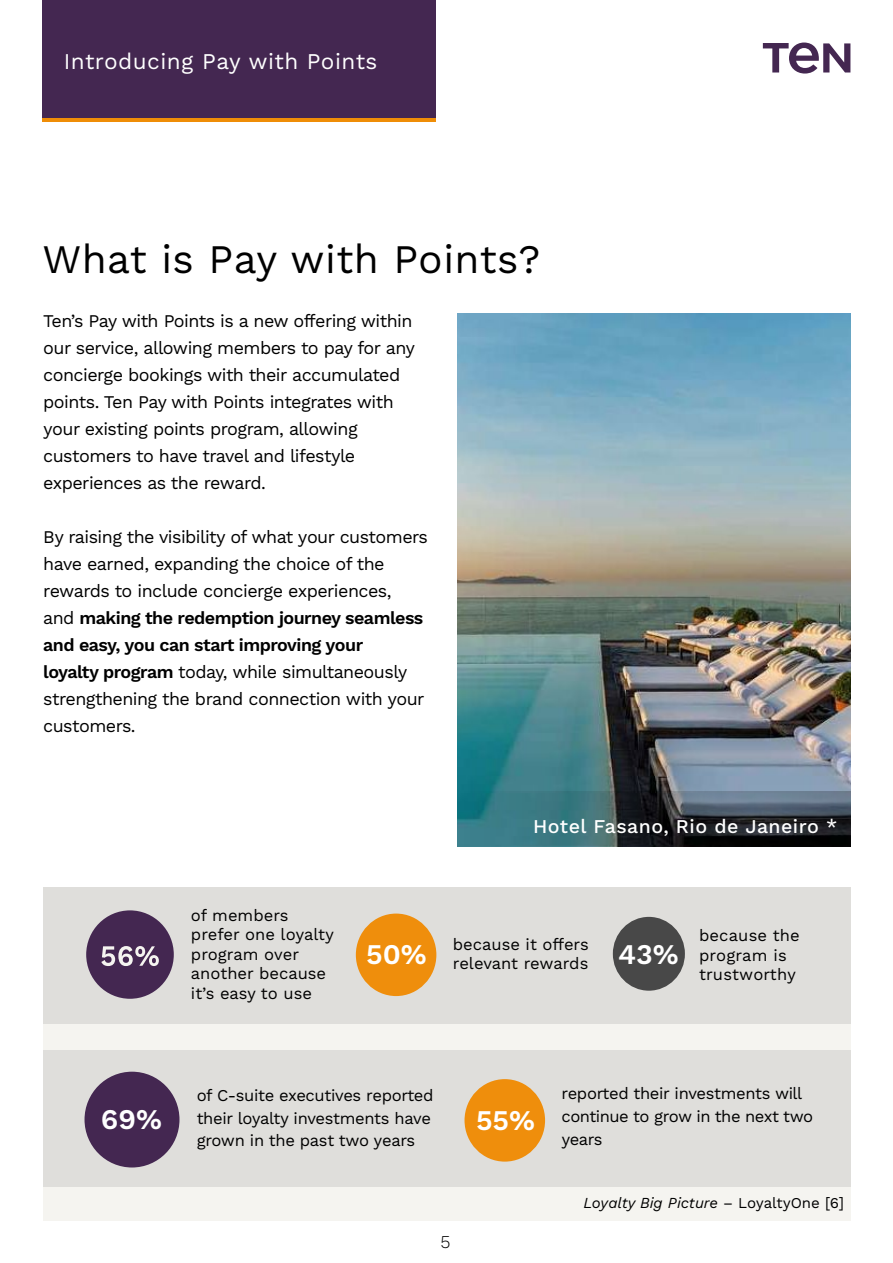
<style>
.page{position:relative;width:893px;height:1263px;background:#fff}
.page>*{position:absolute;margin:0;border:0;box-sizing:border-box;transform-origin:0 0}
.t1{font:40.5px "Work Sans";letter-spacing:.01em;color:#000}
.t2{font:600 28.5px "Work Sans";color:#fff}
.t3{font:22.5px "Work Sans";letter-spacing:.02em;color:#fff}
.t4{font:500 19.5px "Work Sans";letter-spacing:.025em;color:#fff}
.t5{font:300 18px "Work Sans";color:#000}
.t6{font:17.85px/27px "Work Sans";letter-spacing:-.03em;color:#000}
.t7{font:16.5px/22.5px "Work Sans";letter-spacing:-.02em;color:#000}
.t8{font:16.5px/19.5px "Work Sans";color:#000}
.t9{font:16.5px/19.5px "Work Sans";letter-spacing:.01em;color:#000}
.t10{font:italic 15px "Work Sans";color:#000}
.s1{font-weight:600}
.s2{font-style:normal}
</style>
<div class="page">
<svg style="left:763px;top:43px;width:87px;height:31px"></svg>
<div style="left:43px;top:887px;width:807px;height:334px;background:#f5f4f0"></div>
<div style="left:43px;top:887px;width:807px;height:136px;background:#dfdedb"></div>
<div style="left:43px;top:1050px;width:807px;height:136px;background:#dfdedb"></div>
<div style="left:43px;top:0;width:393px;height:122px;background:#442751"></div>
<hr style="left:43px;top:119px;width:393px;height:3px;background:#ef8d07">
<img style="left:457px;top:314px;width:393px;height:477px">
<div style="left:86px;top:910px;width:88px;height:89px;background:#442751;border-radius:50%"></div>
<svg style="left:101px;top:946px;width:58px;height:20px"></svg>
<div style="left:356px;top:913px;width:80px;height:83px;background:#ef8e0c;border-radius:50%"></div>
<div style="left:613px;top:917px;width:72px;height:74px;background:#484848;border-radius:50%"></div>
<div style="left:85px;top:1072px;width:94px;height:95px;background:#442751;border-radius:50%"></div>
<div style="left:464px;top:1079px;width:81px;height:82px;background:#ef8e0c;border-radius:50%"></div>
<svg style="left:457px;top:791px;width:393px;height:55px;background:#335058"></svg>
<p class="t3" style="left:64px;top:49px;width:315px">Introducing Pay with Points</p>
<h1 class="t1" style="left:43px;top:235px;width:499px">What is Pay with Points?</h1>
<p class="t6" style="left:43px;top:308px;width:373px">Ten’s Pay with Points is a new offering within our service, allowing members to pay for any concierge bookings with their accumulated points. Ten Pay with Points integrates with your existing points program, allowing customers to have travel and lifestyle experiences as the reward.</p>
<p class="t6" style="left:43px;top:524px;width:386px">By raising the visibility of what your customers have earned, expanding the choice of the rewards to include concierge experiences,<br>and <span class="s1">making the redemption journey seamless and easy, you can start improving your<br>loyalty program</span> today, while simultaneously strengthening the brand connection with your customers.</p>
<p class="t8" style="left:191px;top:906px;width:144px">of members prefer one loyalty program over another because it’s easy to use</p>
<p class="t4" style="left:533px;top:815px;width:306px">Hotel Fasano, Rio de Janeiro *</p>
<p class="t8" style="left:453px;top:935px;width:137px">because it offers relevant rewards</p>
<p class="t9" style="left:699px;top:927px;width:102px">because the program is trustworthy</p>
<h2 class="t2" style="left:366px;top:937px;width:62px">50%</h2>
<h2 class="t2" style="left:618px;top:937px;width:62px">43%</h2>
<p class="t7" style="left:197px;top:1085px;width:238px">of C-suite executives reported their loyalty investments have grown in the past two years</p>
<p class="t7" style="left:562px;top:1083px;width:253px">reported their investments will continue to grow in the next two years</p>
<h2 class="t2" style="left:101px;top:1103px;width:63px">69%</h2>
<h2 class="t2" style="left:476px;top:1104px;width:61px">55%</h2>
<p class="t5" style="left:440px;top:1231px;width:12px">5</p>
<p class="t10" style="left:583px;top:1191px;width:262px">Loyalty Big Picture <span class="s2">– LoyaltyOne [6]</span></p>
</div>
